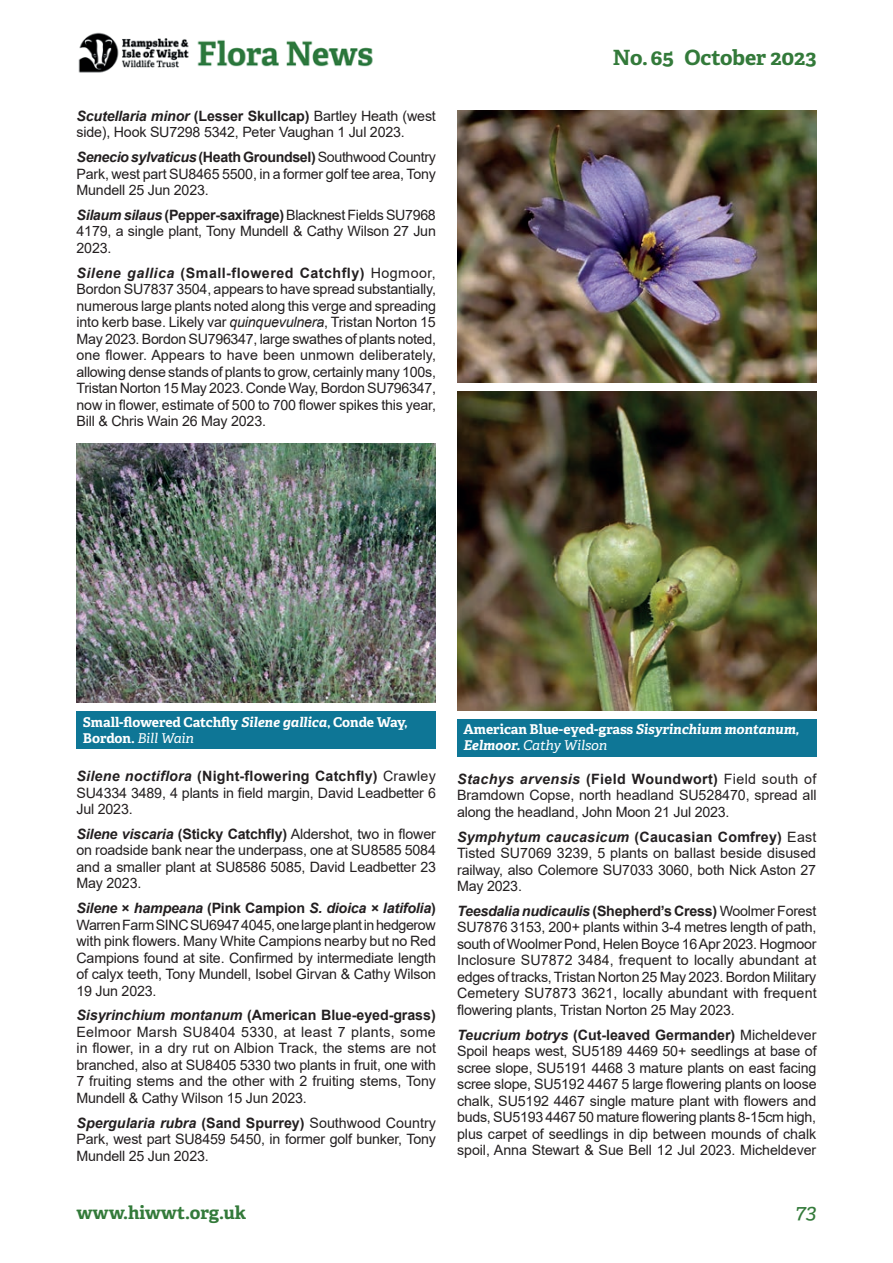
<style>
.page{position:relative;width:893px;height:1263px;background:#fff}
.page>*{position:absolute;margin:0;border:0;box-sizing:border-box;transform-origin:0 0}
.t1{font:700 21px "Adelle";letter-spacing:-.01em;color:#337a3a}
.t2{font:italic 21px "Adelle";color:#337a3a}
.t3{font:700 18px "Adelle";letter-spacing:-.005em;color:#337a3a}
.Small_text__plant_records{font:14.25px/16.5px "Arial";letter-spacing:-.015em;color:#231f20;text-align:justify}
.t4{font:italic 700 13.5px/15.8px "Adelle";color:#fff}
.t5{font:700 13.5px/15.8px "Adelle";letter-spacing:-.01em;color:#fff}
.s1{font-weight:700;font-style:italic}
.s2{font-weight:700}
.s3{font-style:italic}
.s4{font-weight:400;font-style:italic}
.s5{font-style:normal}
.s6{font-weight:400}
</style>
<div class="page">
<img style="left:78px;top:32px;width:295px;height:41px">
<img style="left:457px;top:111px;width:359px;height:272px">
<img style="left:457px;top:391px;width:359px;height:319px">
<div style="left:457px;top:719px;width:359px;height:37px;background:#0e7696"></div>
<div style="left:77px;top:711px;width:359px;height:38px;background:#0e7696"></div>
<img style="left:77px;top:443px;width:359px;height:260px">
<p class="Small_text__plant_records" style="left:77px;top:108px;width:361px"><span class="s1">Scutellaria minor</span> <span class="s2">(Lesser Skullcap)</span> Bartley Heath (west side), Hook SU7298 5342, Peter Vaughan 1 Jul 2023.</p>
<p class="Small_text__plant_records" style="left:77px;top:149px;width:361px"><span class="s1">Senecio sylvaticus</span> <span class="s2">(Heath Groundsel)</span> Southwood Country Park, west part SU8465 5500, in a former golf tee area, Tony Mundell 25 Jun 2023.</p>
<p class="Small_text__plant_records" style="left:77px;top:207px;width:361px"><span class="s1">Silaum silaus</span> <span class="s2">(Pepper-saxifrage)</span> Blacknest Fields SU7968<br>4179, a single plant, Tony Mundell &amp; Cathy Wilson 27 Jun 2023.</p>
<p class="Small_text__plant_records" style="left:77px;top:264px;width:361px"><span class="s1">Silene gallica</span> <span class="s2">(Small-flowered Catchfly)</span> Hogmoor, Bordon SU7837 3504, appears to have spread substantially, numerous large plants noted along this verge and spreading into kerb base. Likely var <span class="s3">quinquevulnera</span>, Tristan Norton 15<br>May 2023. Bordon SU796347, large swathes of plants noted, one flower. Appears to have been unmown deliberately, allowing dense stands of plants to grow, certainly many 100s, Tristan Norton 15 May 2023. Conde Way, Bordon SU796347, now in flower, estimate of 500 to 700 flower spikes this year, Bill &amp; Chris Wain 26 May 2023.</p>
<h1 class="t1" style="left:613px;top:42px;width:205px">No. 65 October 2023</h1>
<p class="t5" style="left:83px;top:714px;width:326px">Small-flowered Catchfly <span class="s3">Silene gallica</span>, Conde Way,<br>Bordon. <span class="s4">Bill Wain</span></p>
<p class="Small_text__plant_records" style="left:77px;top:768px;width:361px"><span class="s1">Silene noctiflora</span> <span class="s2">(Night-flowering Catchfly)</span> Crawley SU4334 3489, 4 plants in field margin, David Leadbetter 6<br>Jul 2023.</p>
<p class="Small_text__plant_records" style="left:77px;top:825px;width:361px"><span class="s1">Silene viscaria</span> <span class="s2">(Sticky Catchfly)</span> Aldershot, two in flower on roadside bank near the underpass, one at SU8585 5084 and a smaller plant at SU8586 5085, David Leadbetter 23<br>May 2023.</p>
<p class="Small_text__plant_records" style="left:77px;top:900px;width:361px"><span class="s1">Silene</span> <span class="s2">×</span> <span class="s1">hampeana</span> <span class="s2">(Pink Campion</span> <span class="s1">S. dioica × latifolia</span><span class="s2">)<br></span>Warren Farm SINC SU6947 4045, one large plant in hedgerow with pink flowers. Many White Campions nearby but no Red Campions found at site. Confirmed by intermediate length of calyx teeth, Tony Mundell, Isobel Girvan &amp; Cathy Wilson 19 Jun 2023.</p>
<p class="Small_text__plant_records" style="left:77px;top:1007px;width:361px"><span class="s1">Sisyrinchium montanum</span> <span class="s2">(American Blue-eyed-grass)<br></span>Eelmoor Marsh SU8404 5330, at least 7 plants, some in flower, in a dry rut on Albion Track, the stems are not branched, also at SU8405 5330 two plants in fruit, one with 7 fruiting stems and the other with 2 fruiting stems, Tony Mundell &amp; Cathy Wilson 15 Jun 2023.</p>
<p class="Small_text__plant_records" style="left:77px;top:1114px;width:361px"><span class="s1">Spergularia rubra</span> <span class="s2">(Sand Spurrey)</span> Southwood Country Park, west part SU8459 5450, in former golf bunker, Tony Mundell 25 Jun 2023.</p>
<p class="t4" style="left:463px;top:721px;width:337px"><span class="s5">American Blue-eyed-grass</span> Sisyrinchium montanum,<br>Eelmoor. <span class="s6">Cathy Wilson</span></p>
<p class="Small_text__plant_records" style="left:457px;top:770px;width:361px"><span class="s1">Stachys arvensis</span> <span class="s2">(Field Woundwort)</span> Field south of Bramdown Copse, north headland SU528470, spread all along the headland, John Moon 21 Jul 2023.</p>
<p class="Small_text__plant_records" style="left:457px;top:828px;width:361px"><span class="s1">Symphytum caucasicum</span> <span class="s2">(Caucasian Comfrey)</span> East Tisted SU7069 3239, 5 plants on ballast beside disused railway, also Colemore SU7033 3060, both Nick Aston 27<br>May 2023.</p>
<p class="Small_text__plant_records" style="left:457px;top:902px;width:361px"><span class="s1">Teesdalia nudicaulis</span> <span class="s2">(Shepherd’s Cress)</span> Woolmer Forest SU7876 3153, 200+ plants within 3-4 metres length of path, south of Woolmer Pond, Helen Boyce 16 Apr 2023. Hogmoor Inclosure SU7872 3484, frequent to locally abundant at edges of tracks, Tristan Norton 25 May 2023. Bordon Military Cemetery SU7873 3621, locally abundant with frequent flowering plants, Tristan Norton 25 May 2023.</p>
<p class="Small_text__plant_records" style="left:457px;top:1026px;width:361px"><span class="s1">Teucrium botrys</span> <span class="s2">(Cut-leaved Germander)</span> Micheldever Spoil heaps west, SU5189 4469 50+ seedlings at base of scree slope, SU5191 4468 3 mature plants on east facing scree slope, SU5192 4467 5 large flowering plants on loose chalk, SU5192 4467 single mature plant with flowers and buds, SU5193 4467 50 mature flowering plants 8-15cm high, plus carpet of seedlings in dip between mounds of chalk spoil, Anna Stewart &amp; Sue Bell 12 Jul 2023. Micheldever</p>
<p class="t3" style="left:77px;top:1200px;width:171px">www.hiwwt.org.uk</p>
<h1 class="t2" style="left:795px;top:1196px;width:22px">73</h1>
</div>
